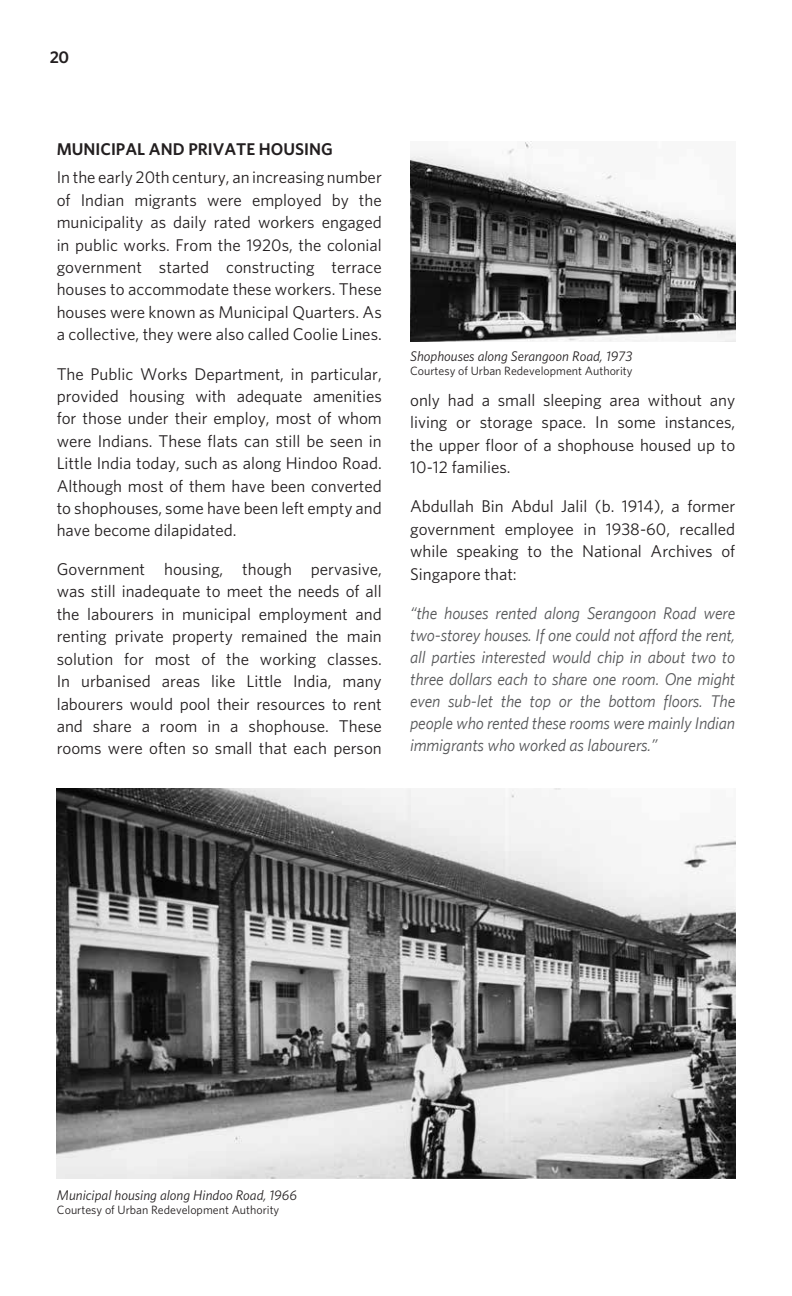
<style>
.page{position:relative;width:792px;height:1296px;background:#fff}
.page>*{position:absolute;margin:0;border:0;box-sizing:border-box;transform-origin:0 0}
.t1{font:17px/22.4px "Whitney HTF";color:#231f20;text-align:justify}
.t2{font:italic 17px/22px "Whitney";letter-spacing:-.01em;color:#57585a;text-align:justify}
.t3{font:600 17px "Whitney HTF";color:#231f20}
.t4{font:italic 14px "Whitney HTF";color:#231f20}
.t5{font:12px "Whitney HTF";color:#231f20}
</style>
<div class="page">
<img style="left:410px;top:142px;width:326px;height:200px">
<img style="left:57px;top:788px;width:679px;height:390px">
<p class="t3" style="left:50px;top:46px;width:21px">20</p>
<p class="t3" style="left:57px;top:139px;width:278px">MUNICIPAL AND PRIVATE HOUSING</p>
<p class="t1" style="left:57px;top:166px;width:327px">In the early 20th century, an increasing number of Indian migrants were employed by the municipality as daily rated workers engaged in public works. From the 1920s, the colonial government started constructing terrace houses to accommodate these workers. These houses were known as Municipal Quarters. As a collective, they were also called Coolie Lines.</p>
<p class="t1" style="left:57px;top:362px;width:327px">The Public Works Department, in particular, provided housing with adequate amenities for those under their employ, most of whom were Indians. These flats can still be seen in Little India today, such as along Hindoo Road.<br>Although most of them have been converted to shophouses, some have been left empty and have become dilapidated.</p>
<p class="t1" style="left:57px;top:558px;width:327px">Government housing, though pervasive, was still inadequate to meet the needs of all the labourers in municipal employment and renting private property remained the main solution for most of the working classes.<br>In urbanised areas like Little India, many labourers would pool their resources to rent and share a room in a shophouse. These rooms were often so small that each person</p>
<p class="t4" style="left:410px;top:347px;width:224px">Shophouses along Serangoon Road, 1973</p>
<p class="t5" style="left:410px;top:364px;width:224px">Courtesy of Urban Redevelopment Authority</p>
<p class="t1" style="left:410px;top:388px;width:327px">only had a small sleeping area without any living or storage space. In some instances, the upper floor of a shophouse housed up to 10-12 families.</p>
<p class="t1" style="left:410px;top:495px;width:327px">Abdullah Bin Abdul Jalil (b. 1914), a former government employee in 1938-60, recalled while speaking to the National Archives of Singapore that:</p>
<p class="t2" style="left:410px;top:601px;width:327px">“the houses rented along Serangoon Road were two-storey houses. If one could not afford the rent, all parties interested would chip in about two to three dollars each to share one room. One might even sub-let the top or the bottom floors. The people who rented these rooms were mainly Indian immigrants who worked as labourers.”</p>
<p class="t4" style="left:57px;top:1187px;width:241px">Municipal housing along Hindoo Road, 1966</p>
<p class="t5" style="left:57px;top:1203px;width:224px">Courtesy of Urban Redevelopment Authority</p>
</div>
